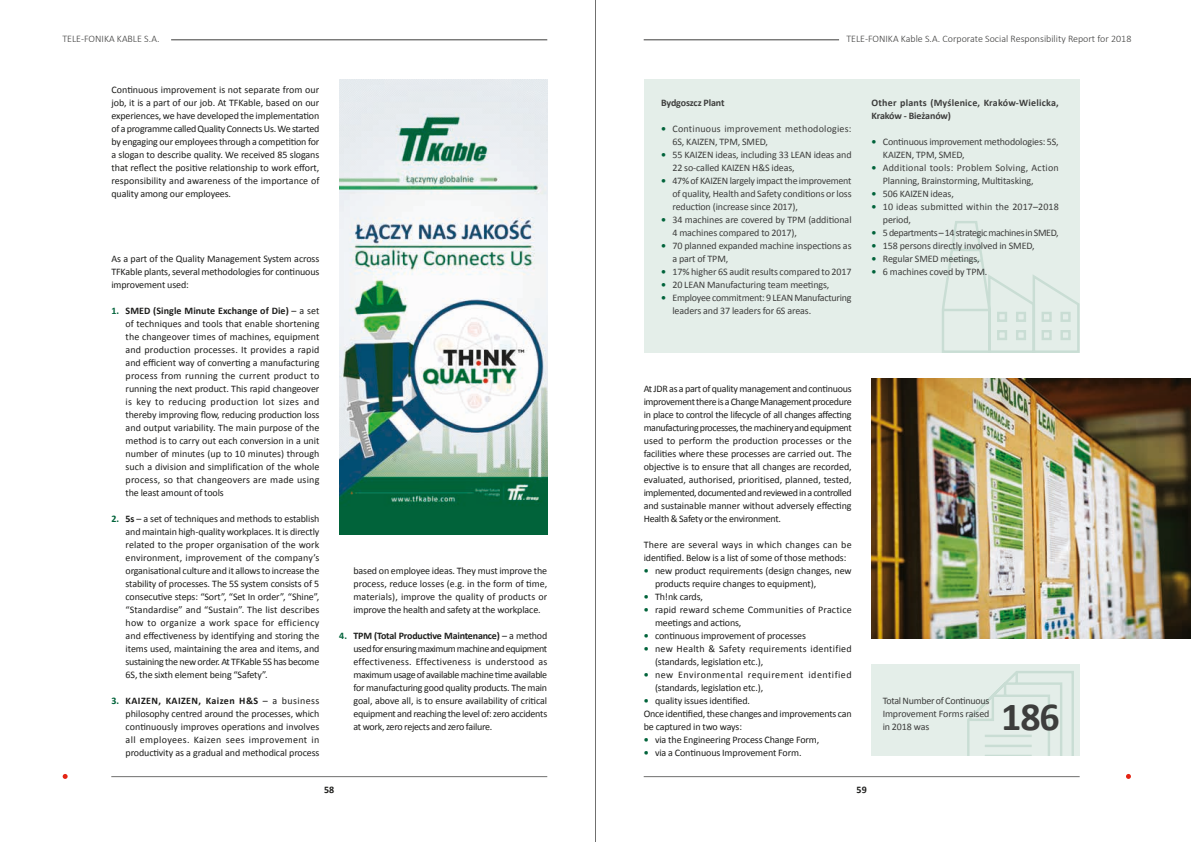
<style>
.page{position:relative;width:1191px;height:842px;background:#fff}
.page>*{position:absolute;margin:0;border:0;box-sizing:border-box;transform-origin:0 0}
.t1{font:700 40px "Calibri";color:#3d3d3c}
.t2{font:10px/13px "Calibri";letter-spacing:-.01em;color:#1d1d1b;text-align:justify}
.t3{font:10px/13px "Calibri";letter-spacing:-.01em;color:#3d3d3c}
.t4{font:300 10px "Calibri";color:#3d3d3c}
.t5{font:10px/13px "Calibri";letter-spacing:.02em;color:#1d1d1b}
.t6{font:10px/13px "Calibri";letter-spacing:.04em;color:#1d1d1b}
.t7{font:10px/13px "Calibri";letter-spacing:.015em;color:#1d1d1b}
.t8{font:10px/13px "Calibri";letter-spacing:.02em;color:#3d3d3c}
.t9{font:700 10px/13px "Calibri";letter-spacing:.01em;color:#3d3d3c}
.t10{font:10px/13px "Calibri";letter-spacing:.01em;color:#3d3d3c}
.t11{font:10px "Calibri";letter-spacing:-.035em;color:#3d3d3c}
.t12{font:700 10px "Calibri";letter-spacing:-.015em;color:#3d3d3c}
.t13{font:700 10px "Calibri";color:#1d1d1b}
.s1{font-weight:700;color:#00633a}
.s2{font-weight:700}
</style>
<div class="page">
<svg style="left:63px;top:774px;width:5px;height:5px"></svg>
<svg style="left:1126px;top:774px;width:5px;height:5px"></svg>
<hr style="left:111px;top:776px;width:436px;height:1px;background:#70706f">
<hr style="left:171px;top:40px;width:376px;height:1px;background:#3d3d3c">
<hr style="left:643px;top:40px;width:196px;height:1px;background:#3d3d3c">
<hr style="left:643px;top:776px;width:436px;height:1px;background:#70706f">
<div style="left:871px;top:665px;width:208px;height:91px;background:#e4eee9"></div>
<svg style="left:967px;top:671px;width:107px;height:85px"></svg>
<img style="left:871px;top:379px;width:320px;height:260px">
<img style="left:339px;top:80px;width:208px;height:455px">
<div style="left:643px;top:80px;width:436px;height:273px;background:#e4eee9"></div>
<svg style="left:942px;top:220px;width:138px;height:133px"></svg>
<hr style="left:595px;top:0;width:1px;height:842px;background:#70706f">
<p class="t4" style="left:62px;top:32px;width:99px">TELE-FONIKA KABLE S.A.</p>
<p class="t4" style="left:846px;top:32px;width:286px">TELE-FONIKA Kable S.A. Corporate Social Responsibility Report for 2018</p>
<p class="t2" style="left:111px;top:83px;width:209px">Continuous improvement is not separate from our job, it is a part of our job. At TFKable, based on our experiences, we have developed the implementation of a programme called Quality Connects Us. We started by engaging our employees through a competition for a slogan to describe quality. We received 85 slogans that reflect the positive relationship to work effort, responsibility and awareness of the importance of quality among our employees.</p>
<p class="t2" style="left:111px;top:252px;width:209px">As a part of the Quality Management System across TFKable plants, several methodologies for continuous improvement used:</p>
<p class="t2" style="left:126px;top:304px;width:195px;text-indent:-14px"><span class="s1">1.</span> <span class="s2">SMED (Single Minute Exchange of Die)</span> – a set of techniques and tools that enable shortening the changeover times of machines, equipment and production processes. It provides a rapid and efficient way of converting a manufacturing process from running the current product to running the next product. This rapid changeover is key to reducing production lot sizes and thereby improving flow, reducing production loss and output variability. The main purpose of the method is to carry out each conversion in a unit number of minutes (up to 10 minutes) through such a division and simplification of the whole process, so that changeovers are made using the least amount of tools</p>
<p class="t2" style="left:126px;top:512px;width:195px;text-indent:-14px"><span class="s1">2.</span> <span class="s2">5s</span> – a set of techniques and methods to establish and maintain high-quality workplaces. It is directly related to the proper organisation of the work environment, improvement of the company’s organisational culture and it allows to increase the stability of processes. The 5S system consists of 5 consecutive steps: “Sort”, “Set In order”, “Shine”, “Standardise” and “Sustain”. The list describes how to organize a work space for efficiency and effectiveness by identifying and storing the items used, maintaining the area and items, and sustaining the new order. At TFKable 5S has become 6S, the sixth element being “Safety”.</p>
<p class="t2" style="left:126px;top:694px;width:195px;text-indent:-14px"><span class="s1">3.</span> <span class="s2">KAIZEN, KAIZEN, Kaizen H&amp;S</span> – a business philosophy centred around the processes, which continuously improves operations and involves all employees. Kaizen sees improvement in productivity as a gradual and methodical process</p>
<p class="t2" style="left:353px;top:564px;width:195px">based on employee ideas. They must improve the process, reduce losses (e.g. in the form of time, materials), improve the quality of products or improve the health and safety at the workplace.</p>
<p class="t2" style="left:353px;top:629px;width:195px;text-indent:-14px"><span class="s1">4.</span> <span class="s2">TPM (Total Productive Maintenance)</span> – a method used for ensuring maximum machine and equipment effectiveness. Effectiveness is understood as maximum usage of available machine time available for manufacturing good quality products. The main goal, above all, is to ensure availability of critical equipment and reaching the level of: zero accidents at work, zero rejects and zero failure.</p>
<p class="t12" style="left:661px;top:95px;width:65px">Bydgoszcz Plant</p>
<p class="t8" style="left:672px;top:122px;width:181px;text-indent:-11px"><span class="s1">•</span> Continuous improvement methodologies:<br>6S, KAIZEN, TPM, SMED,</p>
<p class="t3" style="left:672px;top:148px;width:181px;text-indent:-11px"><span class="s1">•</span> 55 KAIZEN ideas, including 33 LEAN ideas and<br>22 so-called KAIZEN H&amp;S ideas,</p>
<p class="t3" style="left:672px;top:174px;width:181px;text-align:justify;text-indent:-11px"><span class="s1">•</span> 47% of KAIZEN largely impact the improvement of quality, Health and Safety conditions or loss reduction (increase since 2017),</p>
<p class="t3" style="left:672px;top:213px;width:181px;text-indent:-11px"><span class="s1">•</span> 34 machines are covered by TPM (additional<br>4 machines compared to 2017),</p>
<p class="t3" style="left:672px;top:239px;width:181px;text-indent:-11px"><span class="s1">•</span> 70 planned expanded machine inspections as a part of TPM,</p>
<p class="t3" style="left:661px;top:265px;width:192px"><span class="s1">•</span> 17% higher 6S audit results compared to 2017</p>
<p class="t3" style="left:661px;top:278px;width:170px"><span class="s1">•</span> 20 LEAN Manufacturing team meetings,</p>
<p class="t3" style="left:672px;top:291px;width:181px;text-indent:-11px"><span class="s1">•</span> Employee commitment: 9 LEAN Manufacturing leaders and 37 leaders for 6S areas.</p>
<p class="t9" style="left:871px;top:96px;width:189px">Other plants (Myślenice, Kraków-Wielicka,<br>Kraków - Bieżanów)</p>
<p class="t3" style="left:883px;top:135px;width:177px;text-indent:-11px"><span class="s1">•</span> Continuous improvement methodologies: 5S,<br>KAIZEN, TPM, SMED,</p>
<p class="t3" style="left:883px;top:161px;width:177px;text-indent:-11px"><span class="s1">•</span> Additional tools: Problem Solving, Action<br>Planning, Brainstorming, Multitasking,</p>
<p class="t3" style="left:871px;top:187px;width:84px"><span class="s1">•</span> 506 KAIZEN ideas,</p>
<p class="t10" style="left:883px;top:200px;width:177px;text-indent:-11px"><span class="s1">•</span> 10 ideas submitted within the 2017–2018 period,</p>
<p class="t11" style="left:871px;top:226px;width:189px"><span class="s1">•</span> 5 departments – 14 strategic machines in SMED,</p>
<p class="t3" style="left:871px;top:239px;width:165px"><span class="s1">•</span> 158 persons directly involved in SMED,</p>
<p class="t3" style="left:871px;top:252px;width:110px"><span class="s1">•</span> Regular SMED meetings,</p>
<p class="t3" style="left:871px;top:265px;width:117px"><span class="s1">•</span> 6 machines coved by TPM.</p>
<p class="t2" style="left:643px;top:382px;width:209px">At JDR as a part of quality management and continuous improvement there is aChange Management procedure in place to control the lifecycle of all changes affecting manufacturing processes, the machinery and equipment used to perform the production processes or the facilities where these processes are carried out. The objective is to ensure that all changes are recorded, evaluated, authorised, prioritised, planned, tested, implemented, documented and reviewed in acontrolled and sustainable manner without adversely effecting Health &amp; Safety or the environment.</p>
<p class="t2" style="left:643px;top:538px;width:209px">There are several ways in which changes can be identified. Below is a list of some of those methods:</p>
<p class="t2" style="left:655px;top:564px;width:198px;text-indent:-11px"><span class="s1">•</span> new product requirements (design changes, new products require changes to equipment),</p>
<p class="t2" style="left:643px;top:590px;width:61px"><span class="s1">•</span> Th!nk cards,</p>
<p class="t7" style="left:655px;top:603px;width:198px;text-indent:-11px"><span class="s1">•</span> rapid reward scheme Communities of Practice meetings and actions,</p>
<p class="t2" style="left:643px;top:629px;width:164px"><span class="s1">•</span> continuous improvement of processes</p>
<p class="t5" style="left:655px;top:642px;width:198px;text-indent:-11px"><span class="s1">•</span> new Health &amp; Safety requirements identified (standards, legislation etc.),</p>
<p class="t6" style="left:655px;top:668px;width:198px;text-indent:-11px"><span class="s1">•</span> new Environmental requirement identified (standards, legislation etc.),</p>
<p class="t2" style="left:643px;top:694px;width:209px;text-align:left"><span class="s1">•</span> quality issues identified.<br>Once identified, these changes and improvements can be captured in two ways:</p>
<p class="t2" style="left:643px;top:733px;width:177px"><span class="s1">•</span> via the Engineering Process Change Form,</p>
<p class="t2" style="left:643px;top:746px;width:159px"><span class="s1">•</span> via a Continuous Improvement Form.</p>
<p class="t3" style="left:882px;top:694px;width:108px;text-align:justify">Total Number of Continuous Improvement Forms raised in 2018 was</p>
<h1 class="t1" style="left:1001px;top:688px;width:60px">186</h1>
<p class="t13" style="left:324px;top:782px;width:12px">58</p>
<p class="t13" style="left:856px;top:782px;width:12px">59</p>
</div>
